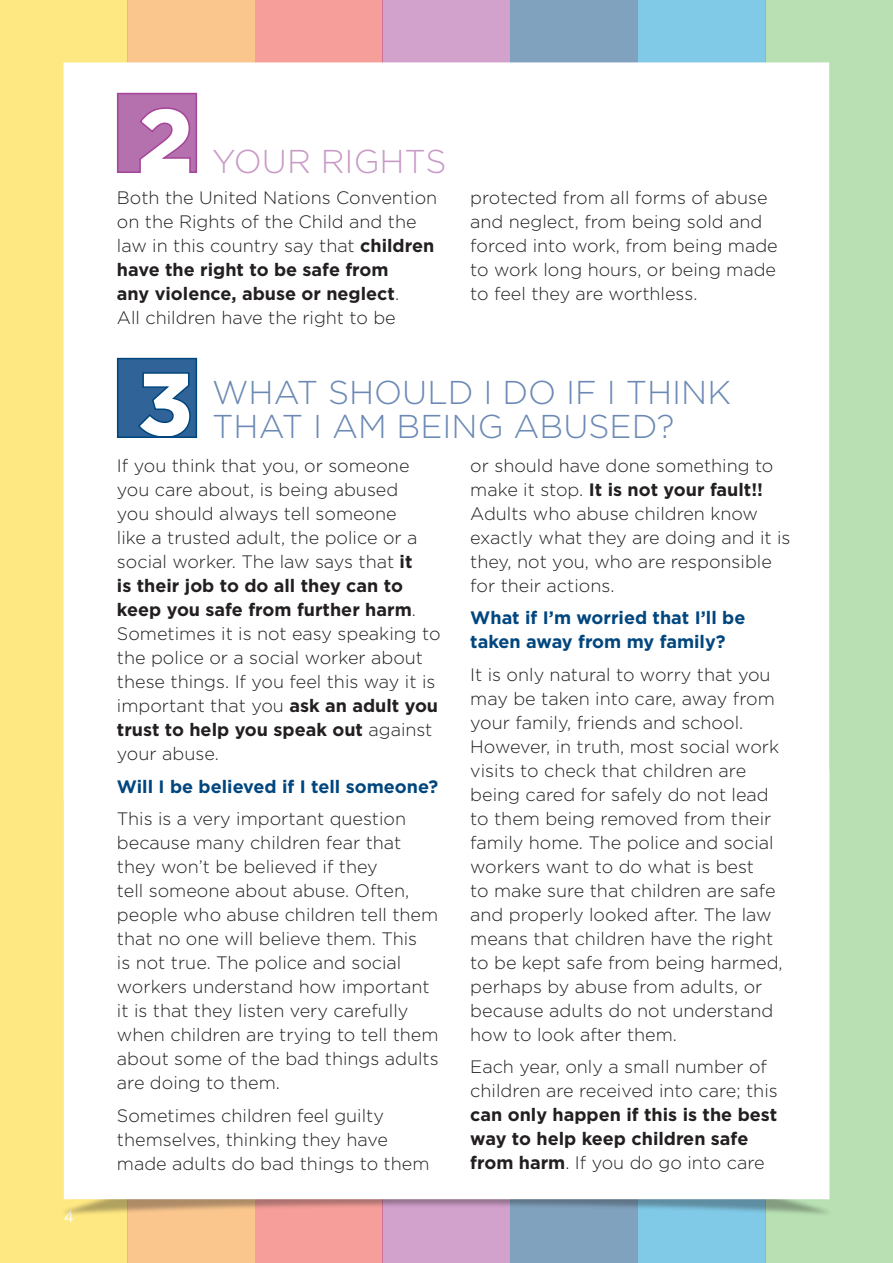
<style>
.page{position:relative;width:893px;height:1263px;background:#fff}
.page>*{position:absolute;margin:0;border:0;box-sizing:border-box;transform-origin:0 0}
.t1{font:300 33px/34.5px "Gotham HTF";color:#6b89b4}
.t2{font:300 33px "Gotham HTF";color:#c99ac6}
.t3{font:300 18px/24px "Gotham HTF";color:#231f20}
.t4{font:700 18px/24px "Gotham HTF";color:#00467e}
.t5{font:15px "Gotham HTF";color:#fff}
.s1{font-weight:700}
</style>
<div class="page">
<div style="left:0;top:0;width:128px;height:1263px;background:#fee882"></div>
<div style="left:128px;top:0;width:127px;height:1263px;background:#fac68e"></div>
<div style="left:255px;top:0;width:128px;height:1263px;background:#f69e99"></div>
<div style="left:383px;top:0;width:127px;height:1263px;background:#d2a1cc"></div>
<div style="left:510px;top:0;width:128px;height:1263px;background:#80a2be"></div>
<div style="left:638px;top:0;width:127px;height:1263px;background:#80c9e7"></div>
<div style="left:765px;top:0;width:128px;height:1263px;background:linear-gradient(to right,#b8e0b3,#b8e0b3)"></div>
<div style="left:60px;top:1189px;width:773px;height:27px;background:#231f20;opacity:.35"></div>
<div style="left:64px;top:62px;width:765px;height:1137px;background:#fff"></div>
<svg style="left:116px;top:92px;width:82px;height:82px;background:#cb99c6"></svg>
<svg style="left:116px;top:357px;width:82px;height:82px;background:#6a90b4"></svg>
<p class="t5" style="left:64px;top:1209px;width:12px">4</p>
<p class="t2" style="left:212px;top:143px;width:236px">YOUR RIGHTS</p>
<p class="t3" style="left:117px;top:186px;width:322px">Both the United Nations Convention on the Rights of the Child and the law in this country say that <span class="s1">children have the right to be safe from<br>any violence, abuse or neglect</span>.<br>All children have the right to be</p>
<p class="t3" style="left:470px;top:186px;width:309px">protected from all forms of abuse and neglect, from being sold and forced into work, from being made to work long hours, or being made to feel they are worthless.</p>
<p class="t1" style="left:212px;top:374px;width:520px">WHAT SHOULD I DO IF I THINK<br>THAT I AM BEING ABUSED?</p>
<p class="t3" style="left:117px;top:453px;width:325px">If you think that you, or someone you care about, is being abused<br>you should always tell someone<br>like a trusted adult, the police or a social worker. The law says that <span class="s1">it<br>is their job to do all they can to keep you safe from further harm</span>.<br>Sometimes it is not easy speaking to the police or a social worker about these things. If you feel this way it is important that you <span class="s1">ask an adult you trust to help you speak out</span> against your abuse.</p>
<p class="t4" style="left:117px;top:774px;width:323px">Will I be believed if I tell someone?</p>
<p class="t3" style="left:117px;top:806px;width:323px">This is a very important question because many children fear that they won’t be believed if they<br>tell someone about abuse. Often, people who abuse children tell them that no one will believe them. This<br>is not true. The police and social workers understand how important it is that they listen very carefully when children are trying to tell them about some of the bad things adults are doing to them.</p>
<p class="t3" style="left:117px;top:1103px;width:314px">Sometimes children feel guilty themselves, thinking they have made adults do bad things to them</p>
<p class="t3" style="left:470px;top:453px;width:322px">or should have done something to make it stop. <span class="s1">It is not your fault!!<br></span>Adults who abuse children know exactly what they are doing and it is they, not you, who are responsible for their actions.</p>
<p class="t4" style="left:470px;top:606px;width:277px">What if I’m worried that I’ll be taken away from my family?</p>
<p class="t3" style="left:470px;top:662px;width:314px">It is only natural to worry that you may be taken into care, away from your family, friends and school.<br>However, in truth, most social work visits to check that children are being cared for safely do not lead to them being removed from their family home. The police and social workers want to do what is best<br>to make sure that children are safe and properly looked after. The law means that children have the right to be kept safe from being harmed, perhaps by abuse from adults, or because adults do not understand how to look after them.</p>
<p class="t3" style="left:470px;top:1055px;width:309px">Each year, only a small number of children are received into care; this <span class="s1">can only happen if this is the best way to help keep children safe from harm</span>. If you do go into care</p>
</div>
